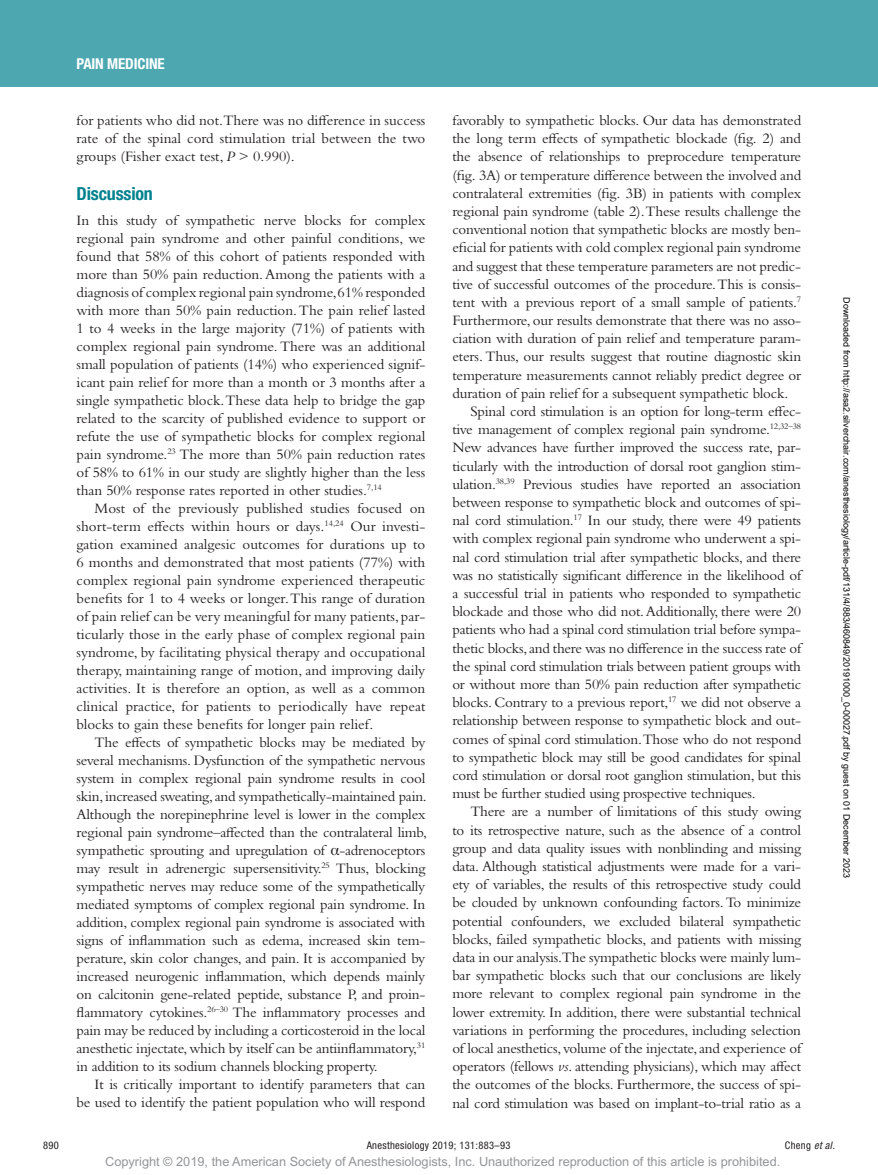
<style>
.page{position:relative;width:878px;height:1175px;background:#fff}
.page>*{position:absolute;margin:0;border:0;box-sizing:border-box;transform-origin:0 0}
.t1{font:700 condensed 18px "Helvetica Neue LT Std";letter-spacing:-.01em;color:#00828e}
.t2{font:15px/18px "Bembo Std";letter-spacing:-.015em;color:#231f20;text-align:justify}
.t3{font:700 condensed 15px "Helvetica Neue LT Std";letter-spacing:-.01em;color:#fff}
.t4{font:12.75px "Arial MT Std";color:#939598}
.t5{font:condensed 10.5px "Helvetica Neue LT Std";letter-spacing:.03em;color:#231f20}
.t6{font:9px "Arial";color:#000}
.s1{font-style:italic}
.s2{font-family:"Gandhari Unicode"}
</style>
<div class="page">
<div style="left:0;top:0;width:878px;height:86px;background:#4da7b0"></div>
<p class="t3" style="left:77px;top:54px;width:90px">Pain Medicine</p>
<p class="t2" style="left:77px;top:111px;width:350px">for patients who did not.There was no difference in success rate of the spinal cord stimulation trial between the two groups (Fisher exact test, <span class="s1">P</span> &gt; 0.990).</p>
<p class="t1" style="left:77px;top:183px;width:78px">Discussion</p>
<p class="t2" style="left:77px;top:211px;width:350px">In this study of sympathetic nerve blocks for complex regional pain syndrome and other painful conditions, we found that 58% of this cohort of patients responded with more than 50% pain reduction. Among the patients with a diagnosis of complex regional pain syndrome, 61% responded with more than 50% pain reduction. The pain relief lasted 1 to 4 weeks in the large majority (71%) of patients with complex regional pain syndrome. There was an additional small population of patients (14%) who experienced signif&shy;icant pain relief for more than a month or 3 months after a single sympathetic block. These data help to bridge the gap related to the scarcity of published evidence to support or refute the use of sympathetic blocks for complex regional pain syndrome.<sup>23</sup> The more than 50% pain reduction rates of 58% to 61% in our study are slightly higher than the less than 50% response rates reported in other studies.<sup>7,14</sup></p>
<p class="t2" style="left:77px;top:499px;width:350px;text-indent:18px">Most of the previously published studies focused on short-term effects within hours or days.<sup>14,24</sup> Our investi&shy;gation examined analgesic outcomes for durations up to 6 months and demonstrated that most patients (77%) with complex regional pain syndrome experienced therapeutic benefits for 1 to 4 weeks or longer. This range of duration of pain relief can be very meaningful for many patients, par&shy;ticularly those in the early phase of complex regional pain syndrome, by facilitating physical therapy and occupational therapy, maintaining range of motion, and improving daily activities. It is therefore an option, as well as a common clinical practice, for patients to periodically have repeat blocks to gain these benefits for longer pain relief.</p>
<p class="t2" style="left:77px;top:733px;width:352px;text-indent:18px">The effects of sympathetic blocks may be mediated by several mechanisms. Dysfunction of the sympathetic nervous system in complex regional pain syndrome results in cool skin, increased sweating, and sympathetically-maintained pain.<br>Although the norepinephrine level is lower in the complex regional pain syndrome–affected than the contralateral limb, sympathetic sprouting and upregulation of <span class="s2">α</span>-adrenoceptors may result in adrenergic supersensitivity.<sup>25</sup> Thus, blocking sympathetic nerves may reduce some of the sympathetically mediated symptoms of complex regional pain syndrome. In addition, complex regional pain syndrome is associated with signs of inflammation such as edema, increased skin tem&shy;perature, skin color changes, and pain. It is accompanied by increased neurogenic inflammation, which depends mainly on calcitonin gene-related peptide, substance P, and proin&shy;flammatory cytokines.<sup>26–30</sup> The inflammatory processes and pain may be reduced by including a corticosteroid in the local anesthetic injectate, which by itself can be antiinflammatory,<sup>31 </sup>in addition to its sodium channels blocking property.</p>
<p class="t2" style="left:77px;top:1075px;width:350px;text-align:right">It is critically important to identify parameters that can<br>be used to identify the patient population who will respond</p>
<p class="t2" style="left:452px;top:111px;width:350px">favorably to sympathetic blocks. Our data has demonstrated</p>
<p class="t2" style="left:452px;top:129px;width:350px">the long term effects of sympathetic blockade (fig. 2) and</p>
<p class="t2" style="left:452px;top:147px;width:350px">the absence of relationships to preprocedure temperature</p>
<p class="t2" style="left:452px;top:165px;width:350px">(fig. 3A) or temperature difference between the involved and</p>
<p class="t2" style="left:452px;top:184px;width:350px">contralateral extremities (fig. 3B) in patients with complex</p>
<p class="t2" style="left:452px;top:202px;width:350px">regional pain syndrome (table 2).These results challenge the</p>
<p class="t2" style="left:452px;top:220px;width:350px">conventional notion that sympathetic blocks are mostly ben-</p>
<p class="t2" style="left:452px;top:238px;width:350px">eficial for patients with cold complex regional pain syndrome</p>
<p class="t2" style="left:452px;top:256px;width:350px">and suggest that these temperature parameters are not predic-</p>
<p class="t2" style="left:452px;top:275px;width:350px">tive of successful outcomes of the procedure. This is consis-</p>
<p class="t2" style="left:452px;top:293px;width:350px">tent with a previous report of a small sample of patients.<sup>7</sup></p>
<p class="t2" style="left:452px;top:311px;width:350px">Furthermore, our results demonstrate that there was no asso-</p>
<p class="t2" style="left:452px;top:329px;width:350px">ciation with duration of pain relief and temperature param-</p>
<p class="t2" style="left:452px;top:347px;width:350px">eters. Thus, our results suggest that routine diagnostic skin</p>
<p class="t2" style="left:452px;top:366px;width:350px">temperature measurements cannot reliably predict degree or</p>
<p class="t2" style="left:452px;top:384px;width:337px">duration of pain relief for a subsequent sympathetic block.</p>
<p class="t2" style="left:470px;top:402px;width:332px">Spinal cord stimulation is an option for long-term effec-</p>
<p class="t2" style="left:452px;top:420px;width:350px">tive management of complex regional pain syndrome.<sup>12,32–38</sup></p>
<p class="t2" style="left:452px;top:438px;width:350px">New advances have further improved the success rate, par-</p>
<p class="t2" style="left:452px;top:456px;width:350px">ticularly with the introduction of dorsal root ganglion stim-</p>
<p class="t2" style="left:452px;top:475px;width:350px">ulation.<sup>38,39</sup> Previous studies have reported an association</p>
<p class="t2" style="left:452px;top:493px;width:350px">between response to sympathetic block and outcomes of spi-</p>
<p class="t2" style="left:452px;top:511px;width:350px">nal cord stimulation.<sup>17</sup> In our study, there were 49 patients</p>
<p class="t2" style="left:452px;top:529px;width:350px">with complex regional pain syndrome who underwent a spi-</p>
<p class="t2" style="left:452px;top:547px;width:350px">nal cord stimulation trial after sympathetic blocks, and there</p>
<p class="t2" style="left:452px;top:566px;width:350px">was no statistically significant difference in the likelihood of</p>
<p class="t2" style="left:452px;top:584px;width:350px">a successful trial in patients who responded to sympathetic</p>
<p class="t2" style="left:452px;top:602px;width:350px">blockade and those who did not. Additionally, there were 20</p>
<p class="t2" style="left:452px;top:620px;width:350px">patients who had a spinal cord stimulation trial before sympa-</p>
<p class="t2" style="left:452px;top:638px;width:350px">thetic blocks, and there was no difference in the success rate of</p>
<p class="t2" style="left:452px;top:657px;width:350px">the spinal cord stimulation trials between patient groups with</p>
<p class="t2" style="left:452px;top:675px;width:350px">or without more than 50% pain reduction after sympathetic</p>
<p class="t2" style="left:452px;top:693px;width:350px">blocks. Contrary to a previous report,<sup>17</sup> we did not observe a</p>
<p class="t2" style="left:452px;top:711px;width:350px">relationship between response to sympathetic block and out-</p>
<p class="t2" style="left:452px;top:729px;width:350px">comes of spinal cord stimulation.Those who do not respond</p>
<p class="t2" style="left:452px;top:747px;width:350px">to sympathetic block may still be good candidates for spinal</p>
<p class="t2" style="left:452px;top:766px;width:350px">cord stimulation or dorsal root ganglion stimulation, but this</p>
<p class="t2" style="left:452px;top:784px;width:305px">must be further studied using prospective techniques.</p>
<p class="t2" style="left:470px;top:802px;width:332px">There are a number of limitations of this study owing</p>
<p class="t2" style="left:452px;top:820px;width:350px">to its retrospective nature, such as the absence of a control</p>
<p class="t2" style="left:452px;top:838px;width:350px">group and data quality issues with nonblinding and missing</p>
<p class="t2" style="left:452px;top:857px;width:350px">data. Although statistical adjustments were made for a vari-</p>
<p class="t2" style="left:452px;top:875px;width:350px">ety of variables, the results of this retrospective study could</p>
<p class="t2" style="left:452px;top:893px;width:350px">be clouded by unknown confounding factors. To minimize</p>
<p class="t2" style="left:452px;top:911px;width:350px">potential confounders, we excluded bilateral sympathetic</p>
<p class="t2" style="left:452px;top:929px;width:350px">blocks, failed sympathetic blocks, and patients with missing</p>
<p class="t2" style="left:452px;top:948px;width:350px">data in our analysis.The sympathetic blocks were mainly lum-</p>
<p class="t2" style="left:452px;top:966px;width:350px">bar sympathetic blocks such that our conclusions are likely</p>
<p class="t2" style="left:452px;top:984px;width:350px">more relevant to complex regional pain syndrome in the</p>
<p class="t2" style="left:452px;top:1002px;width:350px">lower extremity. In addition, there were substantial technical</p>
<p class="t2" style="left:452px;top:1020px;width:350px">variations in performing the procedures, including selection</p>
<p class="t2" style="left:452px;top:1039px;width:350px">of local anesthetics, volume of the injectate, and experience of</p>
<p class="t2" style="left:452px;top:1057px;width:350px">operators (fellows <span class="s1">vs</span>. attending physicians), which may affect</p>
<p class="t2" style="left:452px;top:1075px;width:350px">the outcomes of the blocks. Furthermore, the success of spi-</p>
<p class="t2" style="left:452px;top:1093px;width:350px">nal cord stimulation was based on implant-to-trial ratio as a</p>
<p class="t6" style="left:850px;top:297px;width:582px;rotate:90deg">Downloaded from http://asa2.silverchair.com/anesthesiology/article-pdf/131/4/883/460849/20191000_0-00027.pdf by guest on 01 December 2023</p>
<p class="t5" style="left:43px;top:1139px;width:17px">890</p>
<p class="t5" style="left:367px;top:1139px;width:145px">Anesthesiology 2019; 131:883–93</p>
<p class="t5" style="left:784px;top:1139px;width:51px">Cheng <span class="s1">et al.</span></p>
<p class="t4" style="left:105px;top:1154px;width:676px">Copyright © 2019, the American Society of Anesthesiologists, Inc. Unauthorized reproduction of this article is prohibited.</p>
</div>
